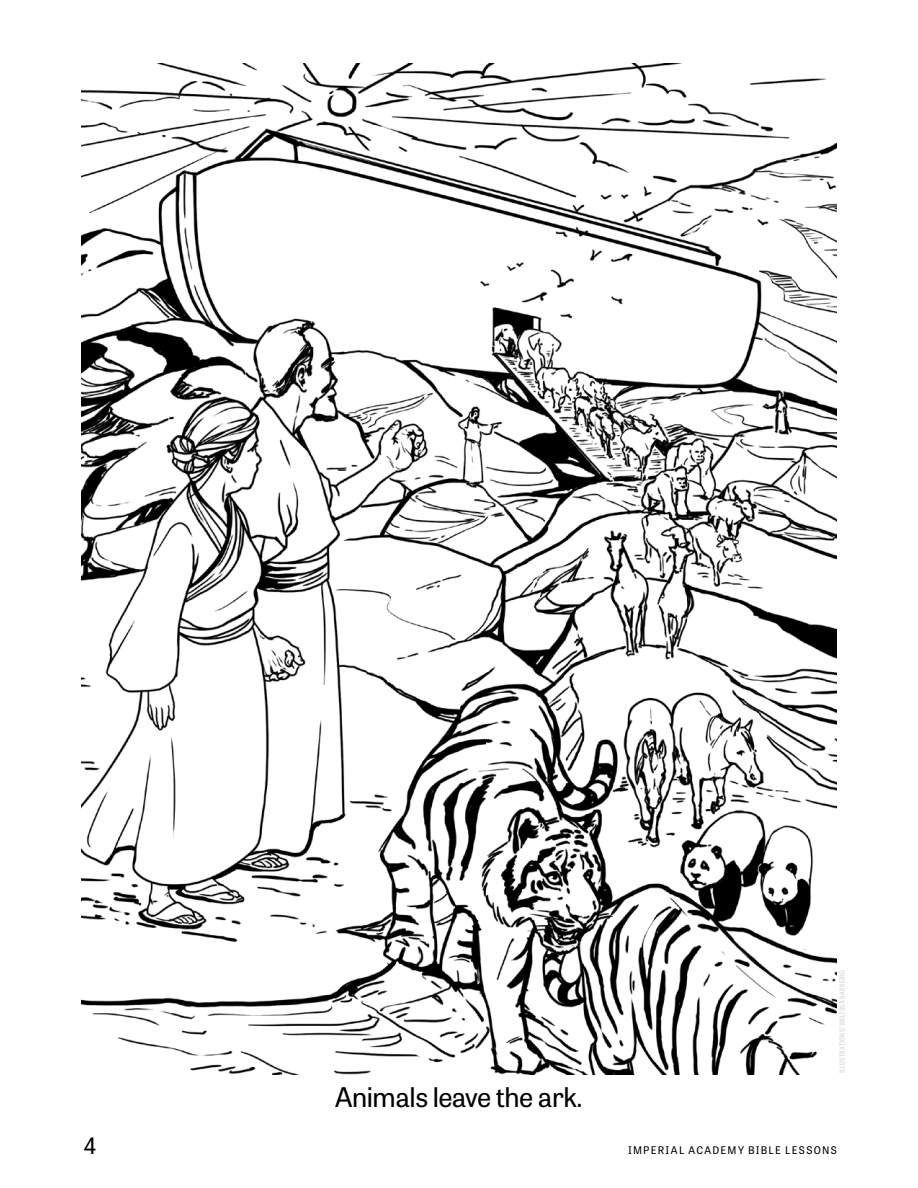
<style>
.page{position:relative;width:918px;height:1188px;background:#fff}
.page>*{position:absolute;margin:0;border:0;box-sizing:border-box;transform-origin:0 0}
.t1{font:27px "Tablet Gothic";letter-spacing:-.015em;color:#000}
.t2{font:22.5px "Tablet Gothic";color:#000}
.t3{font:10.5px "Tablet Gothic";letter-spacing:.12em;color:#000}
.t4{font:7.05px "Tablet Gothic Condensed";letter-spacing:.035em;color:#d1d3d4;scale:1.04 1}
.s1{font-size:10.05px}
</style>
<div class="page">
<img style="left:81px;top:64px;width:756px;height:1010px">
<h1 class="t1" style="left:335px;top:1079px;width:249px">Animals leave the ark.</h1>
<p class="t4" style="left:838px;top:1073px;width:100px;rotate:-90deg">illustrations<span class="s1">:</span> melissa barreiro</p>
<h2 class="t2" style="left:84px;top:1130px;width:14px">4</h2>
<h3 class="t3" style="left:628px;top:1143px;width:210px">IMPERIAL ACADEMY BIBLE LESSONS</h3>
</div>
